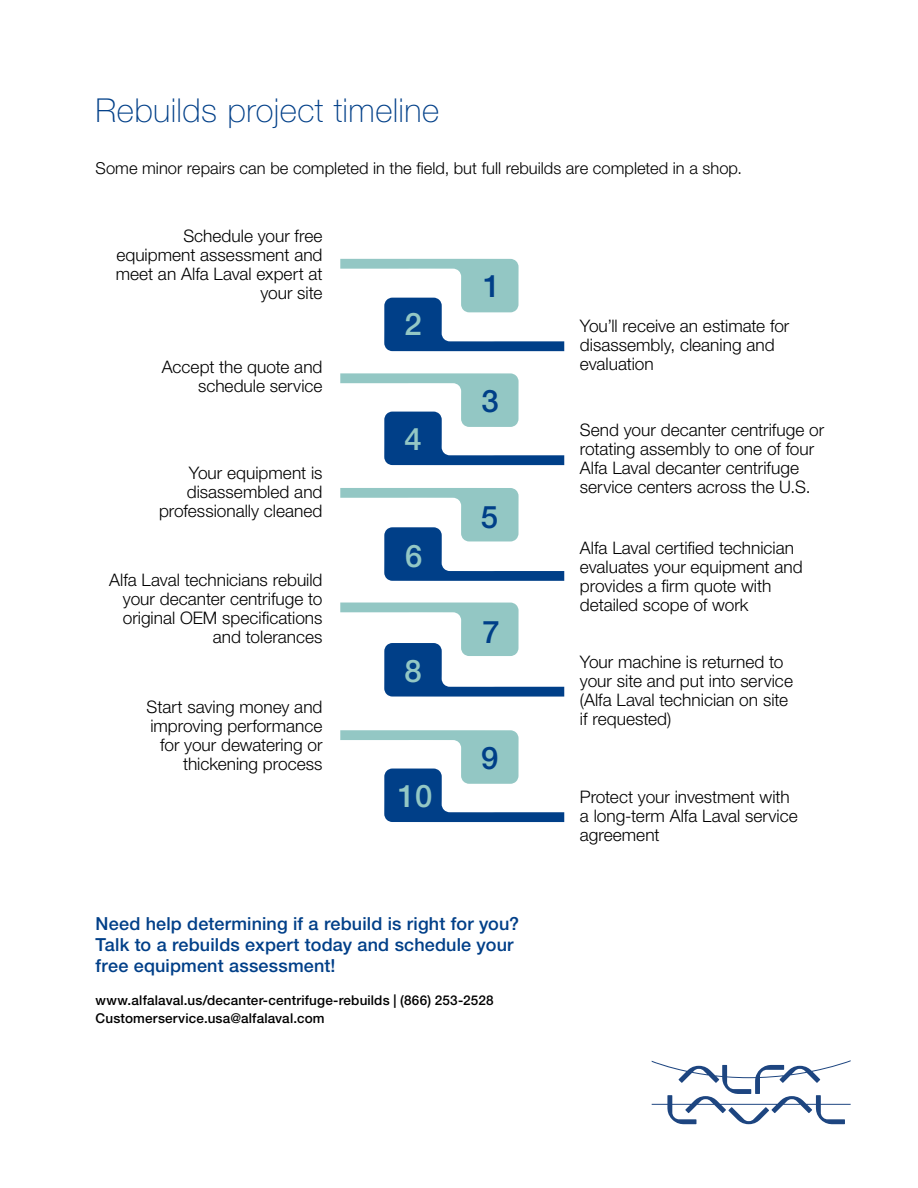
<style>
.page{position:relative;width:918px;height:1188px;background:#fff}
.page>*{position:absolute;margin:0;border:0;box-sizing:border-box;transform-origin:0 0}
.t1{font:100 33px "Helvetica Neue LT Pro";letter-spacing:.01em;color:#003f88}
.t2{font:500 31.05px "Helvetica Neue LT Std";color:#93c7c4}
.t3{font:500 31.05px "Helvetica Neue LT Std";color:#003f88}
.t4{font:500 18px/21px "Helvetica Neue LT Std";letter-spacing:.01em;color:#003f88}
.t5{font:300 17.25px/19px "Helvetica Neue LT Std";color:#000}
.t6{font:300 16.5px "Helvetica Neue LT Std";color:#000}
.t7{font:500 13.5px/18px "Helvetica Neue LT Std";letter-spacing:.01em;color:#000}
</style>
<div class="page">
<svg style="left:652px;top:1060px;width:199px;height:64px"></svg>
<svg style="left:340px;top:730px;width:224px;height:92px"></svg>
<svg style="left:340px;top:603px;width:224px;height:94px"></svg>
<svg style="left:340px;top:488px;width:224px;height:93px"></svg>
<svg style="left:340px;top:373px;width:224px;height:92px"></svg>
<svg style="left:340px;top:259px;width:224px;height:92px"></svg>
<h1 class="t1" style="left:96px;top:91px;width:345px">Rebuilds project timeline</h1>
<p class="t6" style="left:96px;top:158px;width:648px">Some minor repairs can be completed in the field, but full rebuilds are completed in a shop.</p>
<p class="t5" style="left:116px;top:226px;width:208px;text-align:right">Schedule your free equipment assessment and meet an Alfa Laval expert at your site</p>
<p class="t5" style="left:162px;top:357px;width:162px;text-align:right">Accept the quote and schedule service</p>
<p class="t5" style="left:159px;top:463px;width:165px;text-align:right">Your equipment is disassembled and professionally cleaned</p>
<p class="t5" style="left:109px;top:570px;width:215px;text-align:right">Alfa Laval technicians rebuild your decanter centrifuge to original OEM specifications and tolerances</p>
<p class="t5" style="left:146px;top:697px;width:178px;text-align:right">Start saving money and improving performance for your dewatering or thickening process</p>
<h2 class="t2" style="left:405px;top:305px;width:19px">2</h2>
<h2 class="t2" style="left:405px;top:421px;width:19px">4</h2>
<h2 class="t2" style="left:405px;top:537px;width:19px">6</h2>
<h2 class="t2" style="left:405px;top:653px;width:19px">8</h2>
<h2 class="t2" style="left:398px;top:778px;width:36px">10</h2>
<h2 class="t3" style="left:483px;top:267px;width:19px">1</h2>
<h2 class="t3" style="left:481px;top:383px;width:19px">3</h2>
<h2 class="t3" style="left:481px;top:498px;width:19px">5</h2>
<h2 class="t3" style="left:482px;top:614px;width:19px">7</h2>
<h2 class="t3" style="left:481px;top:739px;width:19px">9</h2>
<p class="t4" style="left:96px;top:913px;width:425px">Need help determining if a rebuild is right for you?<br>Talk to a rebuilds expert today and schedule your free equipment assessment!</p>
<p class="t7" style="left:96px;top:991px;width:399px">www.alfalaval.us/decanter-centrifuge-rebuilds | (866) 253-2528<br>Customerservice.usa@alfalaval.com</p>
<p class="t5" style="left:580px;top:316px;width:211px">You’ll receive an estimate for disassembly, cleaning and evaluation</p>
<p class="t5" style="left:580px;top:420px;width:246px">Send your decanter centrifuge or rotating assembly to one of four<br>Alfa Laval decanter centrifuge service centers across the U.S.</p>
<p class="t5" style="left:580px;top:538px;width:224px">Alfa Laval certified technician evaluates your equipment and provides a firm quote with detailed scope of work</p>
<p class="t5" style="left:580px;top:652px;width:215px">Your machine is returned to your site and put into service (Alfa Laval technician on site if requested)</p>
<p class="t5" style="left:580px;top:787px;width:219px">Protect your investment with a long-term Alfa Laval service agreement</p>
</div>
